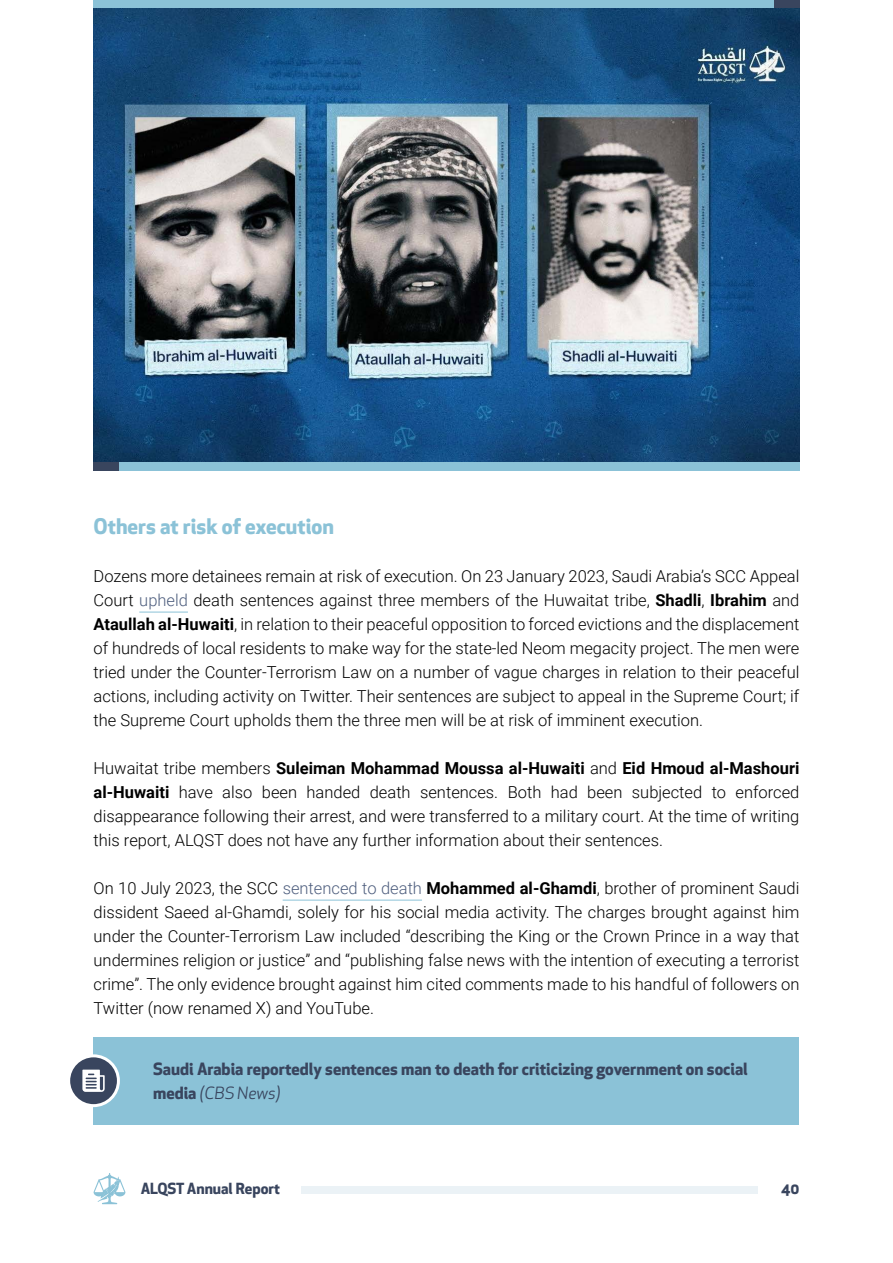
<style>
.page{position:relative;width:893px;height:1263px;background:#fff}
.page>*{position:absolute;margin:0;border:0;box-sizing:border-box;transform-origin:0 0}
.t1{font:700 21px "Apex New";color:#8bc2d7}
.t2{font:300 16.5px/24px "Roboto";color:#000;text-align:justify}
.t3{font:700 16.5px/24px "Apex New";color:#39455e}
.t4{font:700 15px "Apex New";color:#39455e}
.s1{color:#4e5e7e}
.s2{font-weight:700}
.s3{font-weight:400;font-style:italic}
</style>
<div class="page">
<svg style="left:94px;top:1173px;width:31px;height:31px"></svg>
<div style="left:301px;top:1187px;width:456px;height:7px;background:#ebf2f6"></div>
<div style="left:94px;top:0;width:680px;height:9px;background:#8bc2d7"></div>
<div style="left:774px;top:0;width:25px;height:9px;background:#39455e"></div>
<hr style="left:139px;top:612px;width:49px;height:1px;background:#8bc2d7">
<hr style="left:283px;top:900px;width:139px;height:1px;background:#8bc2d7">
<div style="left:94px;top:1037px;width:705px;height:87px;background:#8bc2d7"></div>
<img style="left:94px;top:9px;width:705px;height:453px">
<div style="left:119px;top:462px;width:680px;height:9px;background:#8bc2d7"></div>
<div style="left:94px;top:462px;width:25px;height:9px;background:#39455e"></div>
<div style="left:69px;top:1056px;width:49px;height:50px;background:#39455e;border-radius:50%"></div>
<div style="left:67px;top:1054px;width:53px;height:53px;border:3px solid #fff;border-radius:50%"></div>
<svg style="left:82px;top:1069px;width:23px;height:23px"></svg>
<p class="t1" style="left:94px;top:511px;width:242px">Others at risk of execution</p>
<p class="t2" style="left:94px;top:564px;width:707px">Dozens more detainees remain at risk of execution. On 23 January 2023, Saudi Arabia’s SCC Appeal Court <span class="s1">upheld</span> death sentences against three members of the Huwaitat tribe, <span class="s2">Shadli</span>, <span class="s2">Ibrahim</span> and <span class="s2">Ataullah al-Huwaiti</span>, in relation to their peaceful opposition to forced evictions and the displacement of hundreds of local residents to make way for the state-led Neom megacity project. The men were tried under the Counter-Terrorism Law on a number of vague charges in relation to their peaceful actions, including activity on Twitter. Their sentences are subject to appeal in the Supreme Court; if the Supreme Court upholds them the three men will be at risk of imminent execution.</p>
<p class="t2" style="left:94px;top:756px;width:707px">Huwaitat tribe members <span class="s2">Suleiman Mohammad Moussa al-Huwaiti</span> and <span class="s2">Eid Hmoud al-Mashouri al-Huwaiti</span> have also been handed death sentences. Both had been subjected to enforced disappearance following their arrest, and were transferred to a military court. At the time of writing this report, ALQST does not have any further information about their sentences.</p>
<p class="t2" style="left:94px;top:876px;width:707px">On 10 July 2023, the SCC <span class="s1">sentenced to death</span> <span class="s2">Mohammed al-Ghamdi</span>, brother of prominent Saudi dissident Saeed al-Ghamdi, solely for his social media activity. The charges brought against him under the Counter-Terrorism Law included “describing the King or the Crown Prince in a way that undermines religion or justice” and “publishing false news with the intention of executing a terrorist crime”. The only evidence brought against him cited comments made to his handful of followers on Twitter (now renamed X) and YouTube.</p>
<p class="t3" style="left:153px;top:1056px;width:596px">Saudi Arabia reportedly sentences man to death for criticizing government on social media <span class="s3">(CBS News)</span></p>
<p class="t4" style="left:141px;top:1178px;width:141px">ALQST Annual Report</p>
<p class="t4" style="left:781px;top:1178px;width:20px">40</p>
</div>
